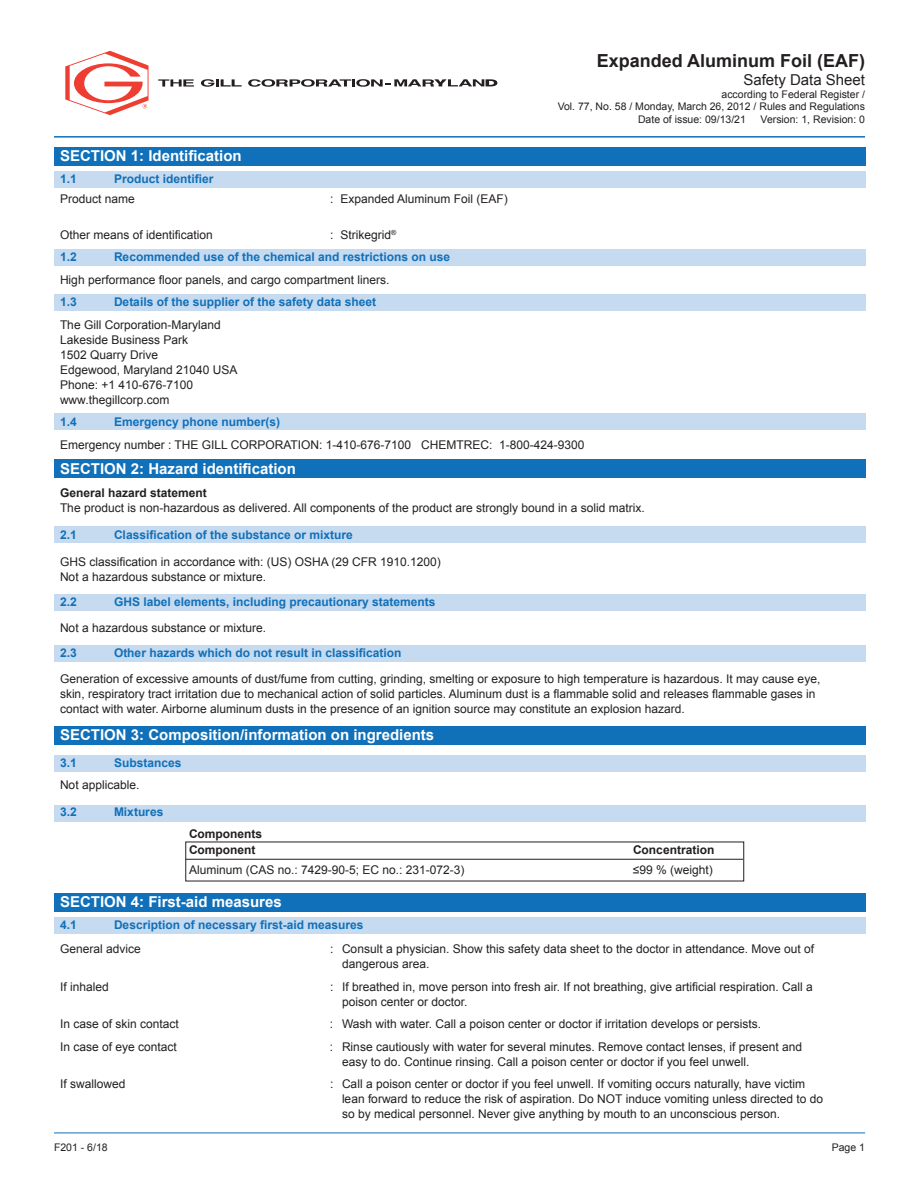
<style>
.page{position:relative;width:918px;height:1188px;background:#fff}
.page>*{position:absolute;margin:0;border:0;box-sizing:border-box;transform-origin:0 0}
.t1{font:700 18px "Arial";color:#231f20}
.t2{font:700 15px "Arial";color:#fff}
.t3{font:15px "Arial";color:#231f20}
.t4{font:12px/15px "Arial";color:#231f20}
.t5{font:700 12px "Arial";color:#1070b9}
.t6{font:700 12px/16.5px "Arial";color:#231f20}
.t7{font:10.5px "Arial";color:#231f20}
</style>
<div class="page">
<svg style="left:65px;top:51px;width:84px;height:64px"></svg>
<svg style="left:201px;top:79px;width:41px;height:8px"></svg>
<svg style="left:158px;top:79px;width:36px;height:8px"></svg>
<svg style="left:248px;top:79px;width:249px;height:8px"></svg>
<hr style="left:54px;top:136px;width:811px;height:2px;background:#1070b9">
<div style="left:54px;top:147px;width:811px;height:18px;background:#1070b9"></div>
<div style="left:54px;top:459px;width:811px;height:18px;background:#1070b9"></div>
<div style="left:54px;top:726px;width:811px;height:18px;background:#1070b9"></div>
<div style="left:54px;top:171px;width:811px;height:16px;background:#c6daf0"></div>
<div style="left:54px;top:249px;width:811px;height:16px;background:#c6daf0"></div>
<div style="left:54px;top:294px;width:811px;height:17px;background:#c6daf0"></div>
<div style="left:54px;top:413px;width:811px;height:16px;background:#c6daf0"></div>
<div style="left:54px;top:526px;width:811px;height:17px;background:#c6daf0"></div>
<div style="left:54px;top:805px;width:811px;height:16px;background:#c6daf0"></div>
<div style="left:54px;top:755px;width:811px;height:17px;background:#c6daf0"></div>
<div style="left:54px;top:594px;width:811px;height:17px;background:#c6daf0"></div>
<div style="left:54px;top:645px;width:811px;height:17px;background:#c6daf0"></div>
<hr style="left:54px;top:1133px;width:811px;height:1px;background:#1070b9">
<hr style="left:186px;top:859px;width:557px;height:1px;background:#231f20">
<div style="left:54px;top:893px;width:811px;height:19px;background:#1070b9"></div>
<div style="left:54px;top:917px;width:811px;height:17px;background:#c6daf0"></div>
<h1 class="t1" style="left:597px;top:54px;width:270px">Expanded Aluminum Foil (EAF)</h1>
<p class="t3" style="left:743px;top:74px;width:123px">Safety Data Sheet</p>
<p class="t7" style="left:722px;top:90px;width:145px">according to Federal Register /</p>
<p class="t7" style="left:558px;top:103px;width:309px">Vol. 77, No. 58 / Monday, March 26, 2012 / Rules and Regulations</p>
<p class="t7" style="left:638px;top:115px;width:109px">Date of issue: 09/13/21</p>
<p class="t7" style="left:761px;top:115px;width:106px">Version: 1, Revision: 0</p>
<p class="t2" style="left:60px;top:145px;width:183px">SECTION 1: Identification</p>
<p class="t5" style="left:60px;top:171px;width:18px">1.1</p>
<p class="t5" style="left:114px;top:171px;width:101px">Product identifier</p>
<p class="t4" style="left:60px;top:192px;width:76px">Product name</p>
<p class="t4" style="left:330px;top:192px;width:179px">: Expanded Aluminum Foil (EAF)</p>
<p class="t4" style="left:60px;top:227px;width:154px">Other means of identification</p>
<p class="t4" style="left:330px;top:228px;width:68px">: Strikegrid<sup>®</sup></p>
<p class="t5" style="left:60px;top:249px;width:18px">1.2</p>
<p class="t5" style="left:114px;top:249px;width:338px">Recommended use of the chemical and restrictions on use</p>
<p class="t4" style="left:60px;top:272px;width:331px">High performance floor panels, and cargo compartment liners.</p>
<p class="t5" style="left:60px;top:294px;width:18px">1.3</p>
<p class="t5" style="left:114px;top:294px;width:264px">Details of the supplier of the safety data sheet</p>
<p class="t4" style="left:60px;top:318px;width:179px">The Gill Corporation-Maryland<br>Lakeside Business Park<br>1502 Quarry Drive<br>Edgewood, Maryland 21040 USA<br>Phone: +1 410-676-7100 www.thegillcorp.com</p>
<p class="t5" style="left:60px;top:414px;width:18px">1.4</p>
<p class="t5" style="left:114px;top:414px;width:168px">Emergency phone number(s)</p>
<p class="t4" style="left:60px;top:438px;width:526px">Emergency number : THE GILL CORPORATION: 1-410-676-7100 CHEMTREC: 1-800-424-9300</p>
<p class="t2" style="left:60px;top:459px;width:237px">SECTION 2: Hazard identification</p>
<p class="t6" style="left:60px;top:484px;width:148px">General hazard statement</p>
<p class="t4" style="left:60px;top:501px;width:586px">The product is non-hazardous as delivered. All components of the product are strongly bound in a solid matrix.</p>
<p class="t5" style="left:60px;top:526px;width:18px">2.1</p>
<p class="t5" style="left:114px;top:526px;width:240px">Classification of the substance or mixture</p>
<p class="t4" style="left:60px;top:554px;width:382px">GHS classification in accordance with: (US) OSHA (29 CFR 1910.1200)<br>Not a hazardous substance or mixture.</p>
<p class="t5" style="left:60px;top:594px;width:18px">2.2</p>
<p class="t5" style="left:114px;top:594px;width:323px">GHS label elements, including precautionary statements</p>
<p class="t4" style="left:60px;top:621px;width:208px">Not a hazardous substance or mixture.</p>
<p class="t5" style="left:60px;top:645px;width:18px">2.3</p>
<p class="t5" style="left:114px;top:645px;width:289px">Other hazards which do not result in classification</p>
<p class="t4" style="left:60px;top:672px;width:762px">Generation of excessive amounts of dust/fume from cutting, grinding, smelting or exposure to high temperature is hazardous. It may cause eye, skin, respiratory tract irritation due to mechanical action of solid particles. Aluminum dust is a flammable solid and releases flammable gases in contact with water. Airborne aluminum dusts in the presence of an ignition source may constitute an explosion hazard.</p>
<p class="t2" style="left:60px;top:724px;width:376px">SECTION 3: Composition/information on ingredients</p>
<p class="t5" style="left:60px;top:754px;width:18px">3.1</p>
<p class="t5" style="left:114px;top:754px;width:69px">Substances</p>
<p class="t4" style="left:60px;top:778px;width:81px">Not applicable.</p>
<p class="t5" style="left:60px;top:804px;width:18px">3.2</p>
<p class="t5" style="left:114px;top:804px;width:51px">Mixtures</p>
<p class="t6" style="left:189px;top:826px;width:75px">Components<br>Component</p>
<p class="t6" style="left:633px;top:842px;width:83px">Concentration</p>
<p class="t4" style="left:189px;top:862px;width:277px">Aluminum (CAS no.: 7429-90-5; EC no.: 231-072-3)</p>
<p class="t4" style="left:633px;top:862px;width:81px">≤99 % (weight)</p>
<p class="t2" style="left:60px;top:892px;width:223px">SECTION 4: First-aid measures</p>
<p class="t5" style="left:60px;top:917px;width:18px">4.1</p>
<p class="t5" style="left:114px;top:917px;width:251px">Description of necessary first-aid measures</p>
<p class="t4" style="left:60px;top:943px;width:82px">General advice</p>
<p class="t4" style="left:342px;top:943px;width:474px;text-indent:-12px">: Consult a physician. Show this safety data sheet to the doctor in attendance. Move out of dangerous area.</p>
<p class="t4" style="left:60px;top:979px;width:50px">If inhaled</p>
<p class="t4" style="left:342px;top:979px;width:472px;text-indent:-12px">: If breathed in, move person into fresh air. If not breathing, give artificial respiration. Call a poison center or doctor.</p>
<p class="t4" style="left:60px;top:1018px;width:120px">In case of skin contact</p>
<p class="t4" style="left:330px;top:1018px;width:433px">: Wash with water. Call a poison center or doctor if irritation develops or persists.</p>
<p class="t4" style="left:60px;top:1040px;width:118px">In case of eye contact</p>
<p class="t4" style="left:342px;top:1040px;width:462px;text-indent:-12px">: Rinse cautiously with water for several minutes. Remove contact lenses, if present and easy to do. Continue rinsing. Call a poison center or doctor if you feel unwell.</p>
<p class="t4" style="left:60px;top:1078px;width:67px">If swallowed</p>
<p class="t4" style="left:342px;top:1078px;width:483px;text-indent:-12px">: Call a poison center or doctor if you feel unwell. If vomiting occurs naturally, have victim lean forward to reduce the risk of aspiration. Do NOT induce vomiting unless directed to do so by medical personnel. Never give anything by mouth to an unconscious person.</p>
<p class="t7" style="left:54px;top:1144px;width:55px">F201 - 6/18</p>
<p class="t7" style="left:832px;top:1144px;width:35px">Page 1</p>
</div>
